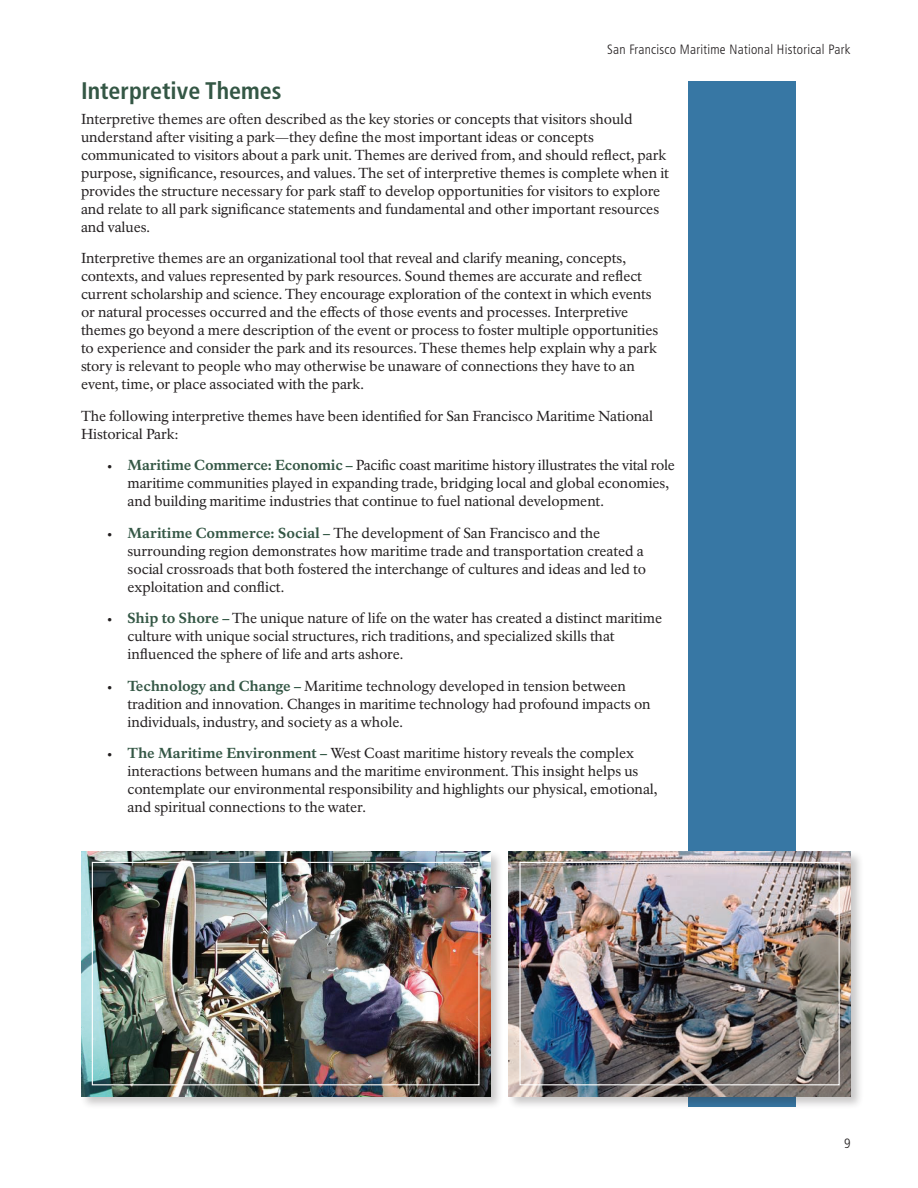
<style>
.page{position:relative;width:918px;height:1188px;background:#fff}
.page>*{position:absolute;margin:0;border:0;box-sizing:border-box;transform-origin:0 0}
.t1{font:700 condensed 24px "Frutiger LT Std";color:#345745}
.t2{font:14.25px/18px "NPS Rawlinson OT";letter-spacing:-.005em;color:#231f20}
.t3{font:300 condensed 13.5px "Frutiger LT Std";letter-spacing:.02em;color:#231f20}
.s1{font-family:"Frutiger LT Std";font-weight:900}
.s2{font-weight:800;color:#345745}
</style>
<div class="page">
<div style="left:688px;top:81px;width:108px;height:1026px;background:#3777a4"></div>
<div style="left:79px;top:849px;width:425px;height:261px;background:#231f20;opacity:.25"></div>
<img style="left:81px;top:851px;width:409px;height:245px">
<div style="left:507px;top:849px;width:357px;height:261px;background:#231f20;opacity:.25"></div>
<img style="left:509px;top:851px;width:341px;height:245px">
<img style="left:91px;top:861px;width:749px;height:225px">
<p class="t3" style="left:607px;top:42px;width:245px">San Francisco Maritime National Historical Park</p>
<h2 class="t1" style="left:81px;top:76px;width:202px">Interpretive Themes</h2>
<p class="t2" style="left:81px;top:110px;width:589px">Interpretive themes are often described as the key stories or concepts that visitors should understand after visiting a park—they define the most important ideas or concepts communicated to visitors about a park unit. Themes are derived from, and should reflect, park purpose, significance, resources, and values. The set of interpretive themes is complete when it provides the structure necessary for park staff to develop opportunities for visitors to explore and relate to all park significance statements and fundamental and other important resources and values.</p>
<p class="t2" style="left:81px;top:249px;width:579px">Interpretive themes are an organizational tool that reveal and clarify meaning, concepts, contexts, and values represented by park resources. Sound themes are accurate and reflect current scholarship and science. They encourage exploration of the context in which events or natural processes occurred and the effects of those events and processes. Interpretive themes go beyond a mere description of the event or process to foster multiple opportunities to experience and consider the park and its resources. These themes help explain why a park story is relevant to people who may otherwise be unaware of connections they have to an event, time, or place associated with the park.</p>
<p class="t2" style="left:81px;top:407px;width:573px">The following interpretive themes have been identified for San Francisco Maritime National<br>Historical Park:</p>
<p class="t2" style="left:127px;top:456px;width:549px;text-indent:-20px"><span class="s1">·</span> <span class="s2">Maritime Commerce: Economic –</span> Pacific coast maritime history illustrates the vital role maritime communities played in expanding trade, bridging local and global economies, and building maritime industries that continue to fuel national development.</p>
<p class="t2" style="left:127px;top:524px;width:520px;text-indent:-20px"><span class="s1">·</span> <span class="s2">Maritime Commerce: Social –</span> The development of San Francisco and the surrounding region demonstrates how maritime trade and transportation created a social crossroads that both fostered the interchange of cultures and ideas and led to exploitation and conflict.</p>
<p class="t2" style="left:127px;top:609px;width:536px;text-indent:-20px"><span class="s1">·</span> <span class="s2">Ship to Shore –</span> The unique nature of life on the water has created a distinct maritime culture with unique social structures, rich traditions, and specialized skills that influenced the sphere of life and arts ashore.</p>
<p class="t2" style="left:127px;top:677px;width:525px;text-indent:-20px"><span class="s1">·</span> <span class="s2">Technology and Change –</span> Maritime technology developed in tension between tradition and innovation. Changes in maritime technology had profound impacts on individuals, industry, and society as a whole.</p>
<p class="t2" style="left:127px;top:744px;width:531px;text-indent:-20px"><span class="s1">·</span> <span class="s2">The Maritime Environment –</span> West Coast maritime history reveals the complex interactions between humans and the maritime environment. This insight helps us contemplate our environmental responsibility and highlights our physical, emotional, and spiritual connections to the water.</p>
<p class="t3" style="left:844px;top:1135px;width:8px">9</p>
</div>
